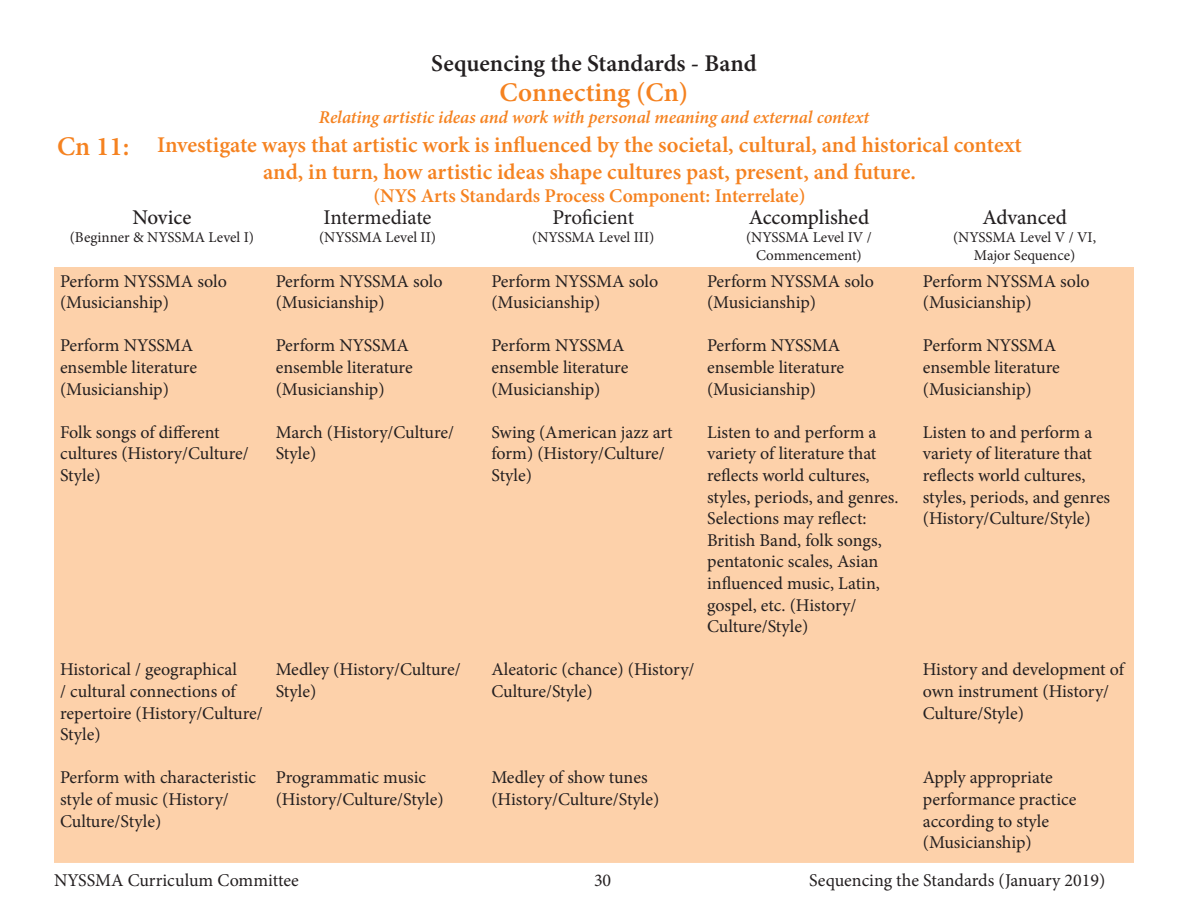
<style>
.page{position:relative;width:1188px;height:918px;background:#fff}
.page>*{position:absolute;margin:0;border:0;box-sizing:border-box;transform-origin:0 0}
.t1{font:600 27px "Minion Pro";color:#f58220}
.t2{font:600 24px "Minion Pro";color:#231f20}
.t3{font:600 22.5px "Minion Pro";color:#f58220}
.t4{font:500 21px "Minion Pro";letter-spacing:-.005em;color:#231f20}
.t5{font:21px "Minion Pro";letter-spacing:-.005em;color:#231f20}
.t6{font:600 19.5px "Minion Pro";letter-spacing:-.005em;color:#f58220}
.t7{font:18px/21.6px "Minion Pro";letter-spacing:-.005em;color:#231f20}
.t8{font:italic 600 18px "Minion Pro";letter-spacing:-.005em;color:#f58220}
.t9{font:15px "Minion Pro";color:#231f20}
</style>
<div class="page">
<div style="left:54px;top:268px;width:1080px;height:617px;background:#fdd1aa"></div>
<div style="left:41px;top:863px;width:1101px;height:37px;background:#fff"></div>
<p class="t1" style="left:57px;top:128px;width:74px">Cn 11:</p>
<p class="t2" style="left:431px;top:47px;width:327px">Sequencing the Standards - Band</p>
<p class="t1" style="left:500px;top:74px;width:190px">Connecting (Cn)</p>
<p class="t8" style="left:319px;top:104px;width:552px">Relating artistic ideas and work with personal meaning and external context</p>
<p class="t3" style="left:157px;top:129px;width:866px">Investigate ways that artistic work is influenced by the societal, cultural, and historical context</p>
<p class="t3" style="left:263px;top:156px;width:654px">and, in turn, how artistic ideas shape cultures past, present, and future.</p>
<p class="t6" style="left:374px;top:182px;width:433px">(NYS Arts Standards Process Component: Interrelate)</p>
<p class="t4" style="left:132px;top:203px;width:60px">Novice</p>
<p class="t9" style="left:70px;top:227px;width:186px">(Beginner &amp; NYSSMA Level I)</p>
<p class="t7" style="left:60px;top:270px;width:168px">Perform NYSSMA solo (Musicianship)</p>
<p class="t7" style="left:60px;top:335px;width:139px">Perform NYSSMA ensemble literature (Musicianship)</p>
<p class="t7" style="left:60px;top:421px;width:190px">Folk songs of different cultures (History/Culture/<br>Style)</p>
<p class="t5" style="left:324px;top:203px;width:109px">Intermediate</p>
<p class="t9" style="left:319px;top:227px;width:119px">(NYSSMA Level II)</p>
<p class="t7" style="left:276px;top:270px;width:168px">Perform NYSSMA solo (Musicianship)</p>
<p class="t7" style="left:276px;top:335px;width:139px">Perform NYSSMA ensemble literature (Musicianship)</p>
<p class="t7" style="left:276px;top:421px;width:180px">March (History/Culture/<br>Style)</p>
<p class="t7" style="left:60px;top:659px;width:204px">Historical / geographical<br>/ cultural connections of repertoire (History/Culture/<br>Style)</p>
<p class="t7" style="left:60px;top:767px;width:198px">Perform with characteristic style of music (History/<br>Culture/Style)</p>
<p class="t7" style="left:276px;top:659px;width:186px">Medley (History/Culture/<br>Style)</p>
<p class="t7" style="left:276px;top:767px;width:170px">Programmatic music (History/Culture/Style)</p>
<p class="t5" style="left:552px;top:203px;width:83px">Proficient</p>
<p class="t9" style="left:532px;top:227px;width:124px">(NYSSMA Level III)</p>
<p class="t4" style="left:749px;top:203px;width:122px">Accomplished</p>
<p class="t9" style="left:746px;top:227px;width:127px">(NYSSMA Level IV /</p>
<p class="t9" style="left:756px;top:245px;width:107px">Commencement)</p>
<p class="t4" style="left:982px;top:203px;width:86px">Advanced</p>
<p class="t9" style="left:953px;top:227px;width:145px">(NYSSMA Level V / VI,</p>
<p class="t9" style="left:974px;top:245px;width:103px">Major Sequence)</p>
<p class="t7" style="left:491px;top:270px;width:168px">Perform NYSSMA solo (Musicianship)</p>
<p class="t7" style="left:491px;top:335px;width:139px">Perform NYSSMA ensemble literature (Musicianship)</p>
<p class="t7" style="left:491px;top:421px;width:183px">Swing (American jazz art form) (History/Culture/<br>Style)</p>
<p class="t7" style="left:707px;top:270px;width:168px">Perform NYSSMA solo (Musicianship)</p>
<p class="t7" style="left:707px;top:335px;width:139px">Perform NYSSMA ensemble literature (Musicianship)</p>
<p class="t7" style="left:707px;top:421px;width:193px">Listen to and perform a variety of literature that reflects world cultures, styles, periods, and genres.<br>Selections may reflect:<br>British Band, folk songs, pentatonic scales, Asian influenced music, Latin, gospel, etc. (History/<br>Culture/Style)</p>
<p class="t7" style="left:923px;top:270px;width:168px">Perform NYSSMA solo (Musicianship)</p>
<p class="t7" style="left:923px;top:335px;width:139px">Perform NYSSMA ensemble literature (Musicianship)</p>
<p class="t7" style="left:923px;top:421px;width:189px">Listen to and perform a variety of literature that reflects world cultures, styles, periods, and genres (History/Culture/Style)</p>
<p class="t7" style="left:491px;top:659px;width:205px">Aleatoric (chance) (History/<br>Culture/Style)</p>
<p class="t7" style="left:923px;top:659px;width:203px">History and development of own instrument (History/<br>Culture/Style)</p>
<p class="t7" style="left:491px;top:767px;width:170px">Medley of show tunes (History/Culture/Style)</p>
<p class="t7" style="left:923px;top:767px;width:155px">Apply appropriate performance practice according to style (Musicianship)</p>
<p class="t7" style="left:54px;top:870px;width:246px">NYSSMA Curriculum Committee</p>
<p class="t7" style="left:594px;top:870px;width:19px">30</p>
<p class="t7" style="left:809px;top:870px;width:298px">Sequencing the Standards (January 2019)</p>
</div>
